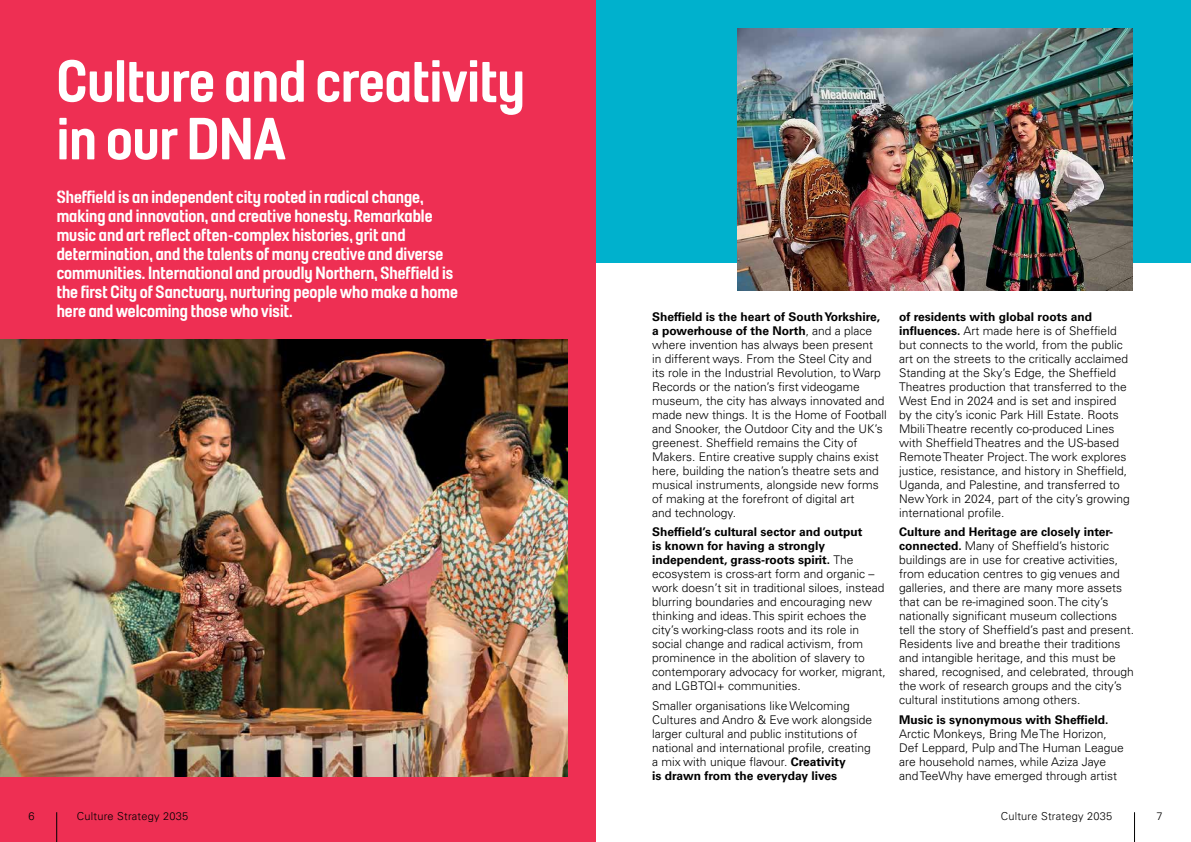
<style>
.page{position:relative;width:1191px;height:842px;background:#fff}
.page>*{position:absolute;margin:0;border:0;box-sizing:border-box;transform-origin:0 0}
.t1{font:60px/57.7px "Sheffield Headline";color:#fff}
.t2{font:18px/19px "Sheffield Headline";color:#fff}
.t3{font:300 12px/14px "Univers";color:#000}
.t4{font:700 12px/14px "Univers LT Std";color:#000}
.t5{font:300 11px "Univers";letter-spacing:.02em;color:#000}
.s1{font-family:"Sheffield Stencil"}
.s2{font-family:"Univers";font-weight:300}
.s3{font-family:"Univers LT Std";font-weight:700}
</style>
<div class="page">
<div style="left:595px;top:0;width:596px;height:263px;background:#00b1cd"></div>
<div style="left:0;top:0;width:595px;height:842px;background:#ee2f53"></div>
<img style="left:0;top:339px;width:567px;height:438px">
<img style="left:737px;top:28px;width:395px;height:263px">
<hr style="left:56px;top:812px;width:1px;height:30px;background:#000">
<hr style="left:1134px;top:812px;width:1px;height:30px;background:#000">
<h1 class="t1" style="left:57px;top:51px;width:470px">Culture and creativity in our DNA</h1>
<p class="t2" style="left:57px;top:187px;width:403px"><span class="s1">Sheffield</span> is an independent city rooted in radical change, making and innovation, and creative honesty. Remarkable music and art reflect often-complex histories, grit and determination, and the talents of many creative and diverse communities. International and proudly Northern, <span class="s1">Sheffield</span> is the first City of Sanctuary, nurturing people who make a home here and welcoming those who visit.</p>
<p class="t4" style="left:652px;top:309px;width:229px">Sheffield is the heart of South Yorkshire, a powerhouse of the North<span class="s2">, and a place</span></p>
<p class="t3" style="left:652px;top:337px;width:236px">where invention has always been present<br>in different ways. From the Steel City and its role in the Industrial Revolution, to Warp Records or the nation’s first videogame museum, the city has always innovated and made new things. It is the Home of Football and Snooker, the Outdoor City and the UK’s greenest. Sheffield remains the City of Makers. Entire creative supply chains exist here, building the nation’s theatre sets and musical instruments, alongside new forms of making at the forefront of digital art<br>and technology.</p>
<p class="t4" style="left:652px;top:525px;width:212px">Sheffield’s cultural sector and output is known for having a strongly independent, grass-roots spirit. <span class="s2">The</span></p>
<p class="t3" style="left:652px;top:567px;width:235px">ecosystem is cross-art form and organic – work doesn’t sit in traditional siloes, instead blurring boundaries and encouraging new thinking and ideas. This spirit echoes the city’s working-class roots and its role in social change and radical activism, from prominence in the abolition of slavery to contemporary advocacy for worker, migrant, and LGBTQI+ communities.</p>
<p class="t3" style="left:652px;top:699px;width:221px">Smaller organisations like Welcoming Cultures and Andro &amp; Eve work alongside larger cultural and public institutions of national and international profile, creating a mix with unique flavour. <span class="s3">Creativity</span></p>
<p class="t4" style="left:652px;top:769px;width:186px">is drawn from the everyday lives</p>
<p class="t4" style="left:899px;top:309px;width:194px">of residents with global roots and</p>
<p class="t3" style="left:899px;top:323px;width:232px"><span class="s3">influences.</span> Art made here is of Sheffield but connects to the world, from the public art on the streets to the critically acclaimed Standing at the Sky’s Edge, the Sheffield Theatres production that transferred to the West End in 2024 and is set and inspired by the city’s iconic Park Hill Estate. Roots Mbili Theatre recently co-produced Lines with Sheffield Theatres and the US-based Remote Theater Project. The work explores justice, resistance, and history in Sheffield, Uganda, and Palestine, and transferred to New York in 2024, part of the city’s growing international profile.</p>
<p class="t4" style="left:899px;top:525px;width:215px">Culture and Heritage are closely inter-</p>
<p class="t3" style="left:899px;top:539px;width:236px"><span class="s3">connected.</span> Many of Sheffield’s historic buildings are in use for creative activities, from education centres to gig venues and galleries, and there are many more assets that can be re-imagined soon. The city’s nationally significant museum collections tell the story of Sheffield’s past and present.<br>Residents live and breathe their traditions and intangible heritage, and this must be shared, recognised, and celebrated, through the work of research groups and the city’s cultural institutions among others.</p>
<p class="t4" style="left:899px;top:713px;width:211px">Music is synonymous with Sheffield.</p>
<p class="t3" style="left:899px;top:727px;width:226px">Arctic Monkeys, Bring Me The Horizon, Def Leppard, Pulp and The Human League are household names, while Aziza Jaye and TeeWhy have emerged through artist</p>
<p class="t5" style="left:28px;top:810px;width:8px">6</p>
<p class="t5" style="left:77px;top:810px;width:113px">Culture Strategy 2035</p>
<p class="t5" style="left:1000px;top:810px;width:113px">Culture Strategy 2035</p>
<p class="t5" style="left:1156px;top:810px;width:8px">7</p>
</div>
